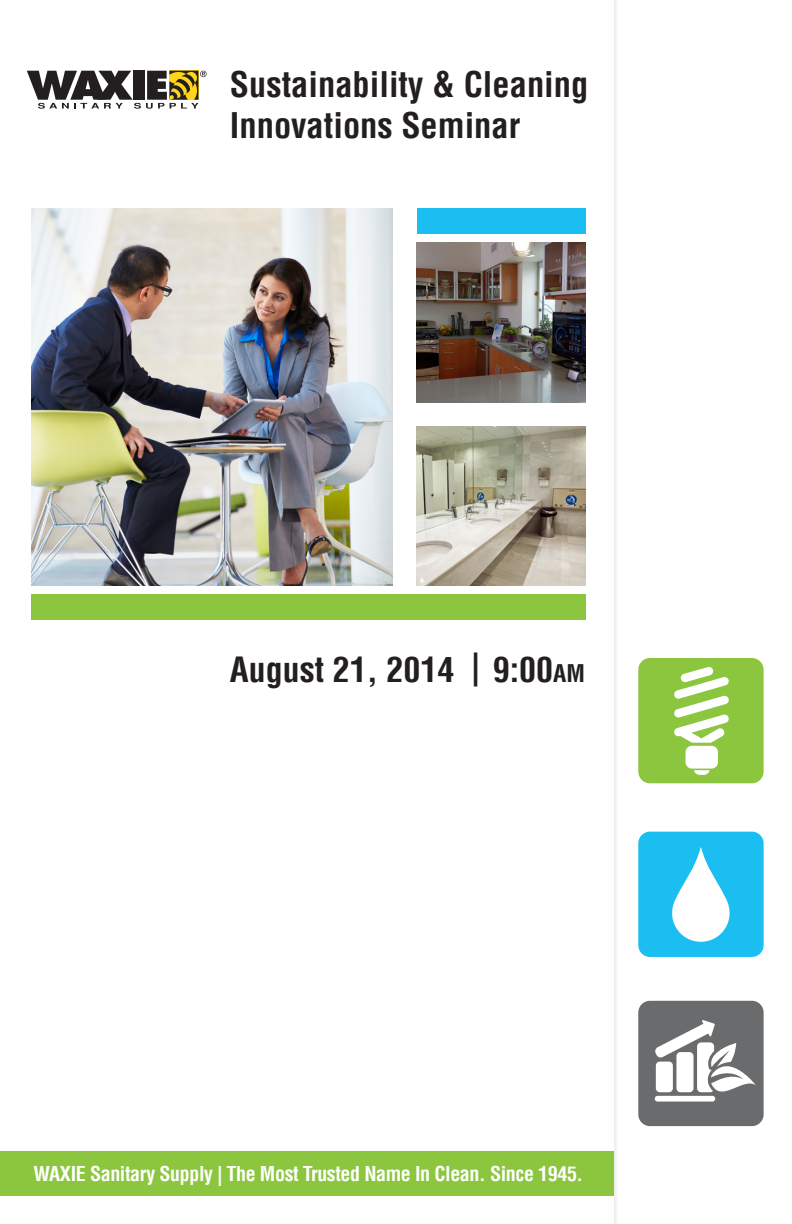
<style>
.page{position:relative;width:792px;height:1224px;background:#fff}
.page>*{position:absolute;margin:0;border:0;box-sizing:border-box;transform-origin:0 0}
.t1{font:700 condensed 34.4px/41.4px "Helvetica LT";color:#231f20}
.t2{font:700 condensed 34px "Helvetica LT";color:#231f20}
.t3{font:700 condensed 20px "Helvetica LT";letter-spacing:-.02em;color:#fff}
.s1{font-size:23.8px}
</style>
<div class="page">
<div style="left:612px;top:0;width:8px;height:1224px;background:#f6f6f6"></div>
<div style="left:592px;top:0;width:22px;height:1224px;background:#fff"></div>
<img style="left:417px;top:243px;width:169px;height:159px">
<div style="left:0;top:1151px;width:614px;height:45px;background:#8bc63e"></div>
<svg style="left:27px;top:71px;width:180px;height:38px"></svg>
<img style="left:31px;top:208px;width:362px;height:378px">
<img style="left:417px;top:426px;width:169px;height:160px">
<div style="left:417px;top:208px;width:169px;height:26px;background:#1abef0"></div>
<div style="left:31px;top:594px;width:555px;height:26px;background:#8bc63e"></div>
<div style="left:638px;top:658px;width:126px;height:125px;background:#8bc63e;border-radius:12px"></div>
<svg style="left:694px;top:770px;width:16px;height:5px"></svg>
<div style="left:686px;top:746px;width:32px;height:23px;background:#fff;border-radius:6px"></div>
<svg style="left:674px;top:667px;width:55px;height:76px"></svg>
<div style="left:638px;top:832px;width:126px;height:125px;background:#1abef0;border-radius:12px"></div>
<svg style="left:672px;top:847px;width:58px;height:95px"></svg>
<div style="left:638px;top:1001px;width:126px;height:125px;background:#6a6b6c;border-radius:12px"></div>
<div style="left:655px;top:1096px;width:60px;height:6px;background:#fff;border-radius:3px"></div>
<svg style="left:655px;top:1020px;width:101px;height:77px"></svg>
<p class="t1" style="left:230px;top:63px;width:360px">Sustainability &amp; Cleaning<br>Innovations Seminar</p>
<p class="t2" style="left:230px;top:649px;width:357px">August 21, 2014 | 9:00<span class="s1">am</span></p>
<p class="t3" style="left:33px;top:1161px;width:551px">WAXIE Sanitary Supply | The Most Trusted Name In Clean. Since 1945.</p>
</div>
